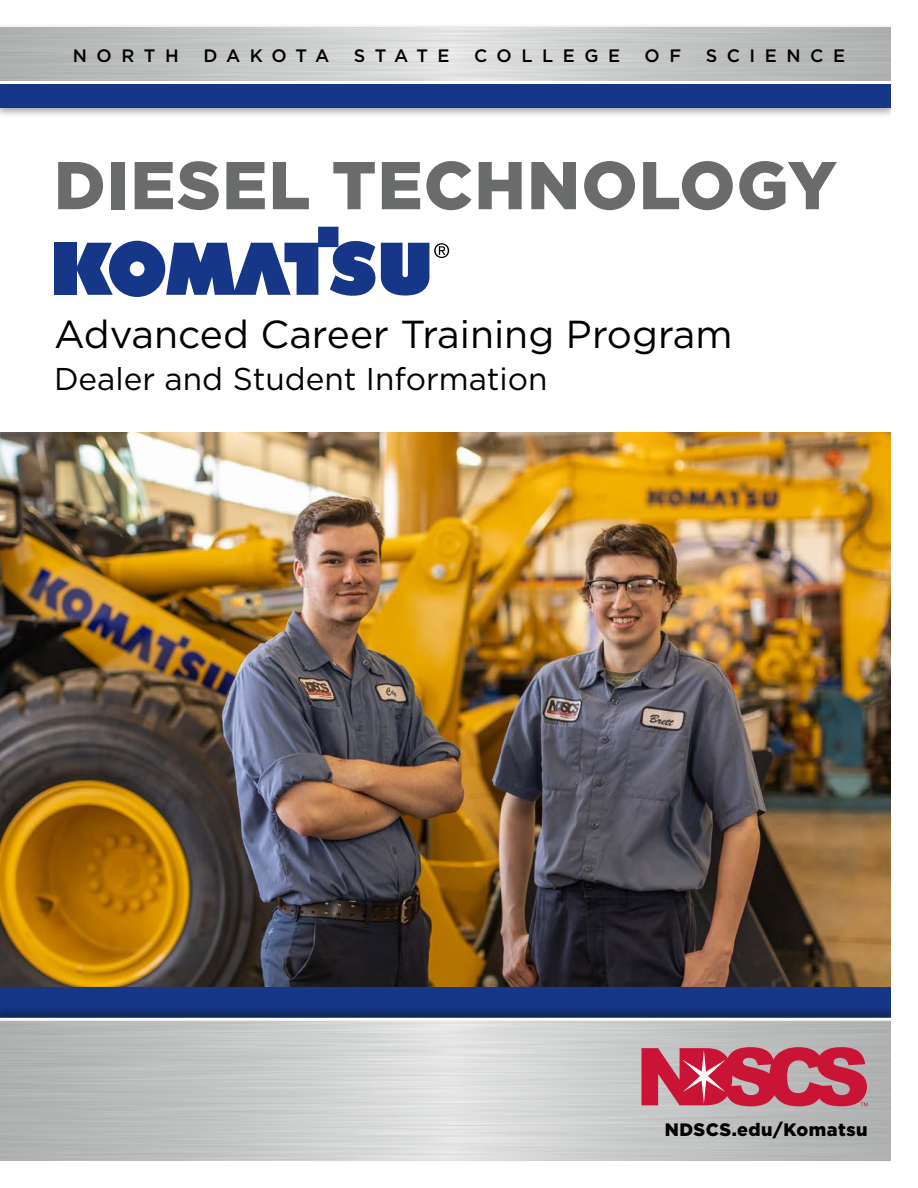
<style>
.page{position:relative;width:918px;height:1188px;background:#fff}
.page>*{position:absolute;margin:0;border:0;box-sizing:border-box;transform-origin:0 0}
.t1{font:900 67.5px "Gotham";letter-spacing:.02em;color:#6a6c6c}
.t2{font:39px "Gotham";color:#000}
.t3{font:31.5px "Gotham";color:#000}
.t4{font:500 18px "Gotham";letter-spacing:.53em;color:#000}
.t5{font:900 18px "Gotham";letter-spacing:.03em;color:#000}
</style>
<div class="page">
<img style="left:0;top:432px;width:891px;height:555px">
<div style="left:0;top:987px;width:891px;height:34px;background:#163787"></div>
<div style="left:0;top:1005px;width:899px;height:157px;background:#000;opacity:.35"></div>
<img style="left:0;top:1021px;width:891px;height:140px">
<div style="left:0;top:22px;width:899px;height:97px;background:#000;opacity:.35"></div>
<div style="left:0;top:27px;width:891px;height:81px;background:#163787"></div>
<img style="left:0;top:27px;width:891px;height:54px">
<svg style="left:642px;top:1047px;width:226px;height:59px;background:#c7465e"></svg>
<hr style="left:0;top:81px;width:891px;height:3px;background:#fff">
<hr style="left:0;top:1018px;width:891px;height:3px;background:#fff">
<div style="left:891px;top:0;width:27px;height:1188px;background:#fff"></div>
<div style="left:54px;top:243px;width:22px;height:52px;background:#163787"></div>
<svg style="left:76px;top:227px;width:373px;height:70px"></svg>
<p class="t4" style="left:73px;top:44px;width:107px">NORTH</p>
<p class="t4" style="left:203px;top:44px;width:128px">DAKOTA</p>
<p class="t4" style="left:354px;top:44px;width:97px">STATE</p>
<p class="t4" style="left:474px;top:44px;width:147px">COLLEGE</p>
<p class="t4" style="left:645px;top:44px;width:38px">O F</p>
<p class="t4" style="left:706px;top:44px;width:141px">SCIENCE</p>
<p class="t1" style="left:54px;top:139px;width:784px">DIESEL TECHNOLOGY</p>
<p class="t2" style="left:54px;top:310px;width:680px">Advanced Career Training Program</p>
<p class="t3" style="left:54px;top:358px;width:495px">Dealer and Student Information</p>
<p class="t5" style="left:665px;top:1117px;width:204px">NDSCS.edu/Komatsu</p>
</div>
